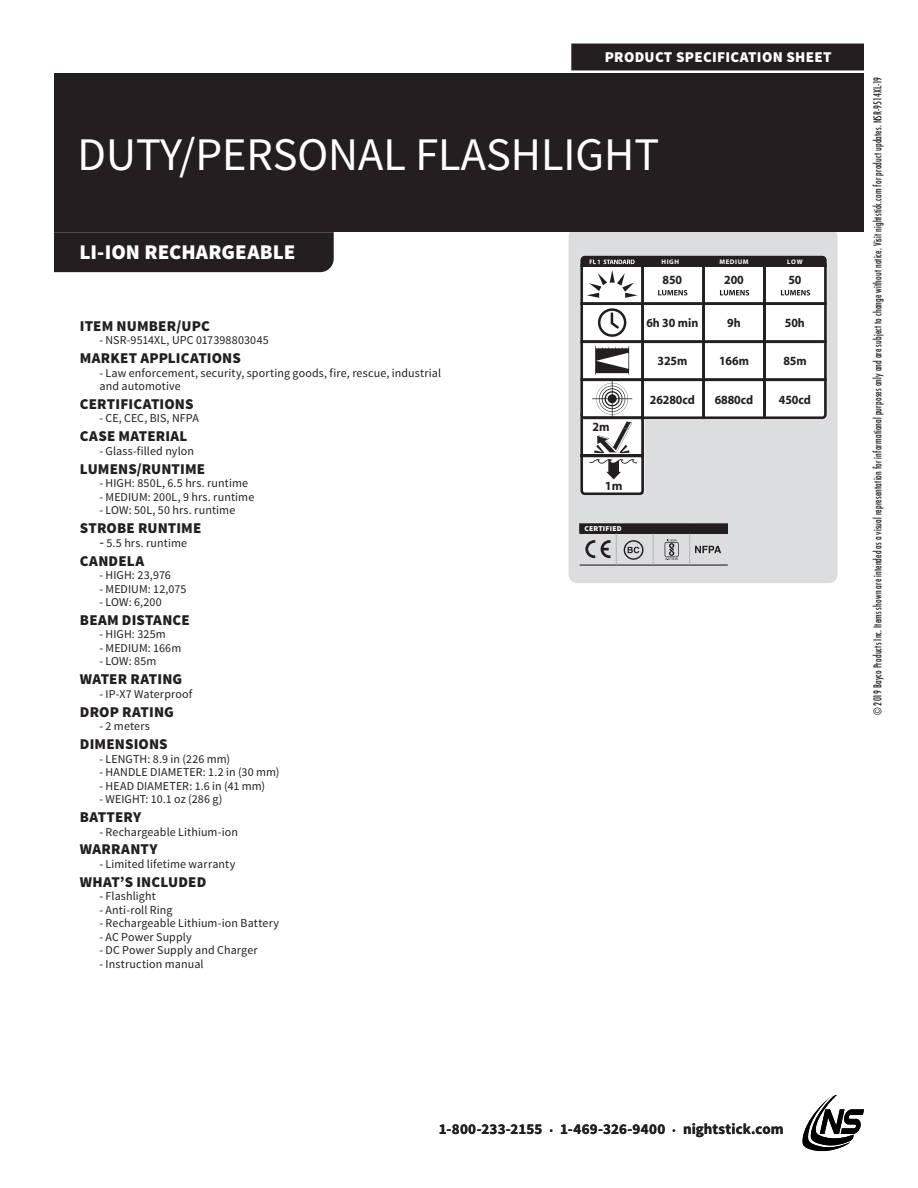
<style>
.page{position:relative;width:918px;height:1188px;background:#fff}
.page>*{position:absolute;margin:0;border:0;box-sizing:border-box;transform-origin:0 0}
.t1{font:46.8px "Source Sans Pro";color:#fff}
.t2{font:900 21px "Source Sans Pro";color:#fff}
.t3{font:900 15px "Source Sans Pro";letter-spacing:.01em;color:#231f20}
.t4{font:700 15px "Source Sans Pro";letter-spacing:.005em;color:#231f20}
.t5{font:900 15px "Source Sans Pro";letter-spacing:.02em;color:#fff}
.t6{font:700 12.6px "Myriad";letter-spacing:-.01em;color:#231f20;scale:.95 1}
.t7{font:700 12.6px "Myriad";letter-spacing:-.01em;color:#231f20}
.t8{font:12px/13.5px "Source Sans Pro";letter-spacing:.01em;color:#231f20}
.Cell_Copy{font:condensed 10.5px "Futura";letter-spacing:.02em;color:#231f20;scale:.9 1}
.t9{font:900 7.5px "Source Sans Pro";letter-spacing:.025em;color:#fff}
.t10{font:700 6.6px "Myriad";letter-spacing:.09em;color:#fff}
.s1{font-size:15px}
.s2{font-size:9px}
</style>
<div class="page">
<div style="left:569px;top:228px;width:269px;height:355px;background:#dcdddf;border-radius:9px"></div>
<svg style="left:580px;top:256px;width:247px;height:239px"></svg>
<div style="left:54px;top:73px;width:810px;height:159px;background:#231f20"></div>
<div style="left:571px;top:44px;width:293px;height:26px;background:#231f20"></div>
<div style="left:54px;top:232px;width:280px;height:40px;background:#231f20"></div>
<svg style="left:802px;top:1095px;width:62px;height:57px"></svg>
<div style="left:580px;top:524px;width:147px;height:9px;background:#231f20"></div>
<hr style="left:579px;top:523px;width:37px;height:1px;background:#231f20">
<hr style="left:616px;top:523px;width:37px;height:1px;background:#231f20">
<hr style="left:653px;top:523px;width:37px;height:1px;background:#231f20">
<hr style="left:690px;top:523px;width:38px;height:1px;background:#231f20">
<hr style="left:579px;top:533px;width:37px;height:1px;background:#231f20">
<hr style="left:616px;top:533px;width:37px;height:1px;background:#231f20">
<hr style="left:653px;top:533px;width:37px;height:1px;background:#231f20">
<hr style="left:690px;top:533px;width:38px;height:1px;background:#231f20">
<hr style="left:580px;top:565px;width:36px;height:1px;background:#231f20">
<hr style="left:616px;top:565px;width:37px;height:1px;background:#231f20">
<hr style="left:653px;top:565px;width:37px;height:1px;background:#231f20">
<hr style="left:690px;top:565px;width:38px;height:1px;background:#231f20">
<hr style="left:616px;top:534px;width:1px;height:31px;background:#b2b3b7">
<hr style="left:653px;top:534px;width:1px;height:31px;background:#b2b3b7">
<hr style="left:689px;top:534px;width:1px;height:31px;background:#b2b3b7">
<svg style="left:601px;top:540px;width:10px;height:18px"></svg>
<svg style="left:585px;top:540px;width:10px;height:18px"></svg>
<svg style="left:624px;top:540px;width:20px;height:20px"></svg>
<svg style="left:665px;top:539px;width:14px;height:21px"></svg>
<svg style="left:695px;top:546px;width:26px;height:7px"></svg>
<p class="t5" style="left:605px;top:48px;width:228px">PRODUCT SPECIFICATION SHEET</p>
<p class="t1" style="left:77px;top:126px;width:583px">DUTY/PERSONAL FLASHLIGHT</p>
<p class="t2" style="left:79px;top:238px;width:217px">LI-ION RECHARGEABLE</p>
<p class="t3" style="left:80px;top:316px;width:131px">ITEM NUMBER/UPC</p>
<p class="t8" style="left:99px;top:334px;width:171px">- NSR-9514XL, UPC 017398803045</p>
<p class="t3" style="left:80px;top:348px;width:162px">MARKET APPLICATIONS</p>
<p class="t8" style="left:99px;top:366px;width:343px">- Law enforcement, security, sporting goods, fire, rescue, industrial and automotive</p>
<p class="t3" style="left:80px;top:394px;width:115px">CERTIFICATIONS</p>
<p class="t8" style="left:99px;top:412px;width:101px">- CE, CEC, BIS, NFPA</p>
<p class="t3" style="left:80px;top:427px;width:109px">CASE MATERIAL</p>
<p class="t8" style="left:99px;top:444px;width:96px">- Glass-filled nylon</p>
<p class="t3" style="left:80px;top:459px;width:127px">LUMENS/RUNTIME</p>
<p class="t8" style="left:99px;top:477px;width:150px">- HIGH: 850L, 6.5 hrs. runtime</p>
<p class="t8" style="left:99px;top:490px;width:156px">- MEDIUM: 200L, 9 hrs. runtime</p>
<p class="t8" style="left:99px;top:504px;width:137px">- LOW: 50L, 50 hrs. runtime</p>
<p class="t3" style="left:80px;top:518px;width:123px">STROBE RUNTIME</p>
<p class="t8" style="left:99px;top:536px;width:89px"><span class="s1">-</span> 5.5 hrs. runtime</p>
<p class="t3" style="left:80px;top:551px;width:66px">CANDELA</p>
<p class="t8" style="left:99px;top:569px;width:73px">- HIGH: 23,976</p>
<p class="t8" style="left:99px;top:582px;width:88px">- MEDIUM: 12,075</p>
<p class="t8" style="left:99px;top:596px;width:64px">- LOW: 6,200</p>
<p class="t3" style="left:80px;top:610px;width:111px">BEAM DISTANCE</p>
<p class="t8" style="left:99px;top:628px;width:68px">- HIGH: 325m</p>
<p class="t8" style="left:99px;top:641px;width:83px">- MEDIUM: 166m</p>
<p class="t8" style="left:99px;top:655px;width:58px">- LOW: 85m</p>
<p class="t3" style="left:80px;top:670px;width:104px">WATER RATING</p>
<p class="t8" style="left:99px;top:687px;width:94px">- IP-X7 Waterproof</p>
<p class="t3" style="left:80px;top:702px;width:96px">DROP RATING</p>
<p class="t8" style="left:99px;top:720px;width:52px">- 2 meters</p>
<p class="t3" style="left:80px;top:734px;width:89px">DIMENSIONS</p>
<p class="t8" style="left:99px;top:752px;width:132px">- LENGTH: 8.9 in (226 mm)</p>
<p class="t8" style="left:99px;top:766px;width:182px">- HANDLE DIAMETER: 1.2 in (30 mm)</p>
<p class="t8" style="left:99px;top:779px;width:167px">- HEAD DIAMETER: 1.6 in (41 mm)</p>
<p class="t8" style="left:99px;top:793px;width:125px">- WEIGHT: 10.1 oz (286 g)</p>
<p class="t3" style="left:80px;top:807px;width:63px">BATTERY</p>
<p class="t8" style="left:99px;top:825px;width:140px">- Rechargeable Lithium-ion</p>
<p class="t3" style="left:80px;top:840px;width:79px">WARRANTY</p>
<p class="t8" style="left:99px;top:857px;width:138px">- Limited lifetime warranty</p>
<p class="t3" style="left:80px;top:872px;width:128px">WHAT’S INCLUDED</p>
<p class="t8" style="left:99px;top:890px;width:58px">- Flashlight</p>
<p class="t8" style="left:99px;top:903px;width:75px">- Anti-roll Ring</p>
<p class="t8" style="left:99px;top:917px;width:181px">- Rechargeable Lithium-ion Battery</p>
<p class="t8" style="left:99px;top:930px;width:94px">- AC Power Supply</p>
<p class="t8" style="left:99px;top:944px;width:160px">- DC Power Supply and Charger</p>
<p class="t8" style="left:99px;top:957px;width:106px">- Instruction manual</p>
<p class="t7" style="left:592px;top:420px;width:19px">2m</p>
<p class="t7" style="left:605px;top:479px;width:19px">1m</p>
<p class="t9" style="left:585px;top:524px;width:39px">CERTIFIED</p>
<p class="t10" style="left:661px;top:259px;width:19px">HIGH</p>
<p class="t10" style="left:787px;top:259px;width:17px">LOW</p>
<p class="t10" style="left:719px;top:259px;width:31px">MEDIUM</p>
<p class="t6" style="left:663px;top:273px;width:22px">850</p>
<p class="t6" style="left:724px;top:273px;width:22px">200</p>
<p class="t6" style="left:788px;top:273px;width:15px">50</p>
<p class="t6" style="left:646px;top:317px;width:56px">6h 30 min</p>
<p class="t6" style="left:727px;top:317px;width:16px">9h</p>
<p class="t6" style="left:785px;top:317px;width:23px">50h</p>
<p class="t6" style="left:658px;top:354px;width:33px">325m</p>
<p class="t6" style="left:650px;top:393px;width:49px">26280cd</p>
<p class="t6" style="left:719px;top:355px;width:33px">166m</p>
<p class="t6" style="left:715px;top:393px;width:42px">6880cd</p>
<p class="t6" style="left:783px;top:355px;width:26px">85m</p>
<p class="t6" style="left:779px;top:393px;width:35px">450cd</p>
<p class="Cell_Copy" style="left:871px;top:715px;width:711px;rotate:-90deg">© 2019 Bayco Products Inc. Items shown are intended as a visual representation for informational purposes only and are subject to change without notice. Visit nightstick.com for product updates. NSR-9514XL-19</p>
<p class="t4" style="left:439px;top:1119px;width:346px">1-800-233-2155 <span class="s2">•</span> 1-469-326-9400 <span class="s2">•</span> nightstick.com</p>
</div>
